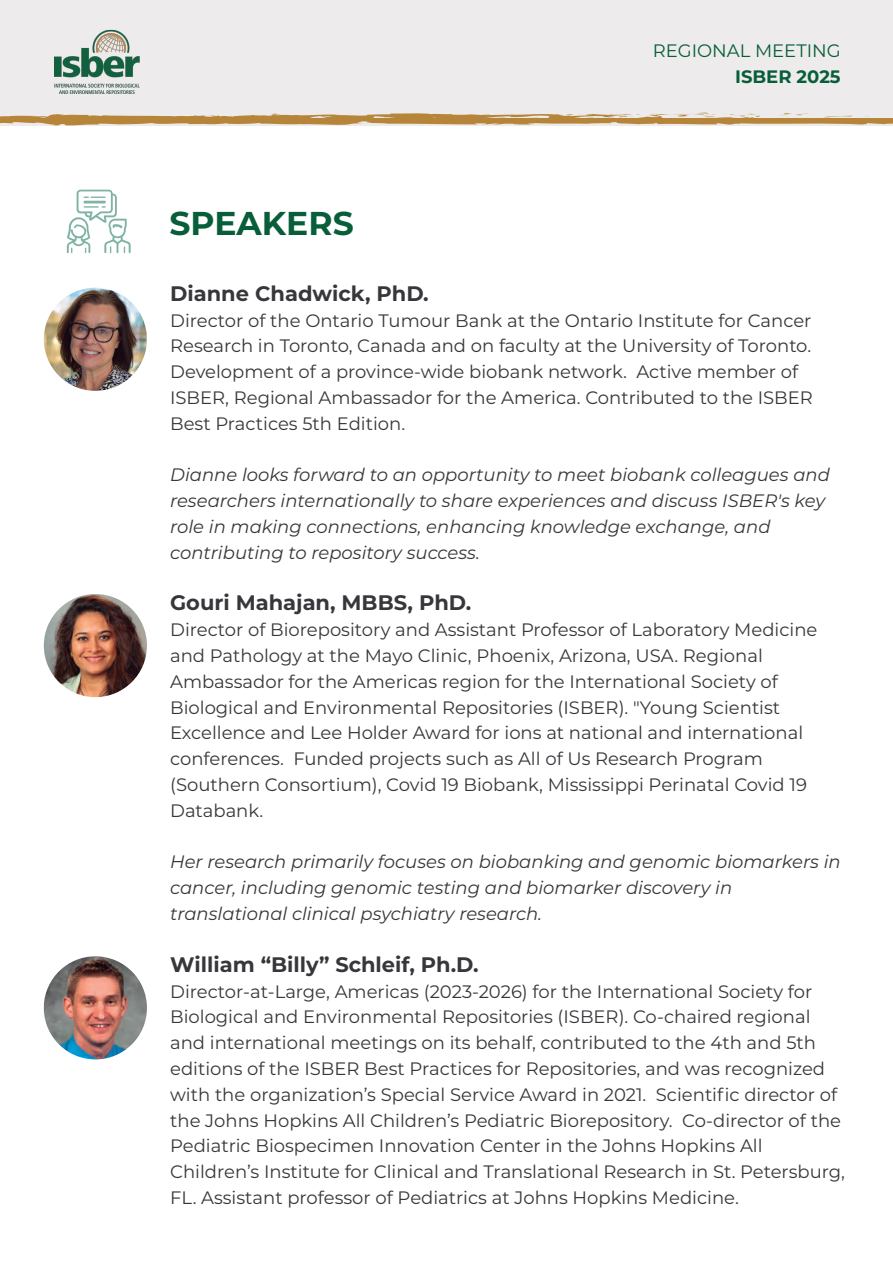
<style>
.page{position:relative;width:893px;height:1263px;background:#fff}
.page>*{position:absolute;margin:0;border:0;box-sizing:border-box;transform-origin:0 0}
.t1{font:700 33px "Montserrat";color:#075e39}
.t2{font:700 21px "Montserrat";color:#38363b}
.t3{font:18px/25.8px "Montserrat";color:#38363b}
.t4{font:italic 18px/25.8px "Montserrat";color:#38363b}
.t5{font:18px "Montserrat";color:#075e39}
.t6{font:700 18px "Montserrat";color:#075e39}
</style>
<div class="page">
<div style="left:0;top:0;width:893px;height:125px;background:#edebeb"></div>
<svg style="left:0;top:113px;width:893px;height:13px"></svg>
<img style="left:55px;top:29px;width:85px;height:65px">
<svg style="left:67px;top:190px;width:64px;height:63px"></svg>
<img style="left:44px;top:288px;width:103px;height:103px;border-radius:52px">
<img style="left:44px;top:594px;width:103px;height:103px;border-radius:52px">
<img style="left:44px;top:956px;width:103px;height:103px;border-radius:51px">
<h1 class="t1" style="left:170px;top:199px;width:186px">SPEAKERS</h1>
<p class="t5" style="left:653px;top:39px;width:189px">REGIONAL MEETING</p>
<p class="t6" style="left:735px;top:64px;width:107px">ISBER 2025</p>
<p class="t2" style="left:170px;top:278px;width:260px">Dianne Chadwick, PhD.</p>
<p class="t3" style="left:170px;top:307px;width:644px">Director of the Ontario Tumour Bank at the Ontario Institute for Cancer Research in Toronto, Canada and on faculty at the University of Toronto.<br>Development of a province-wide biobank network. Active member of ISBER, Regional Ambassador for the America. Contributed to the ISBER Best Practices 5th Edition.</p>
<p class="t4" style="left:170px;top:461px;width:661px">Dianne looks forward to an opportunity to meet biobank colleagues and researchers internationally to share experiences and discuss ISBER's key role in making connections, enhancing knowledge exchange, and contributing to repository success.</p>
<p class="t2" style="left:170px;top:588px;width:303px">Gouri Mahajan, MBBS, PhD.</p>
<p class="t3" style="left:170px;top:616px;width:649px">Director of Biorepository and Assistant Professor of Laboratory Medicine and Pathology at the Mayo Clinic, Phoenix, Arizona, USA. Regional Ambassador for the Americas region for the International Society of Biological and Environmental Repositories (ISBER). "Young Scientist Excellence and Lee Holder Award for ions at national and international conferences. Funded projects such as All of Us Research Program (Southern Consortium), Covid 19 Biobank, Mississippi Perinatal Covid 19<br>Databank.</p>
<p class="t4" style="left:170px;top:848px;width:672px">Her research primarily focuses on biobanking and genomic biomarkers in cancer, including genomic testing and biomarker discovery in translational clinical psychiatry research.</p>
<p class="t2" style="left:170px;top:949px;width:310px">William “Billy” Schleif, Ph.D.</p>
<p class="t3" style="left:170px;top:977px;width:676px">Director-at-Large, Americas (2023-2026) for the International Society for Biological and Environmental Repositories (ISBER). Co-chaired regional and international meetings on its behalf, contributed to the 4th and 5th editions of the ISBER Best Practices for Repositories, and was recognized with the organization’s Special Service Award in 2021. Scientific director of the Johns Hopkins All Children’s Pediatric Biorepository. Co-director of the Pediatric Biospecimen Innovation Center in the Johns Hopkins All Children’s Institute for Clinical and Translational Research in St. Petersburg, FL. Assistant professor of Pediatrics at Johns Hopkins Medicine.</p>
</div>
